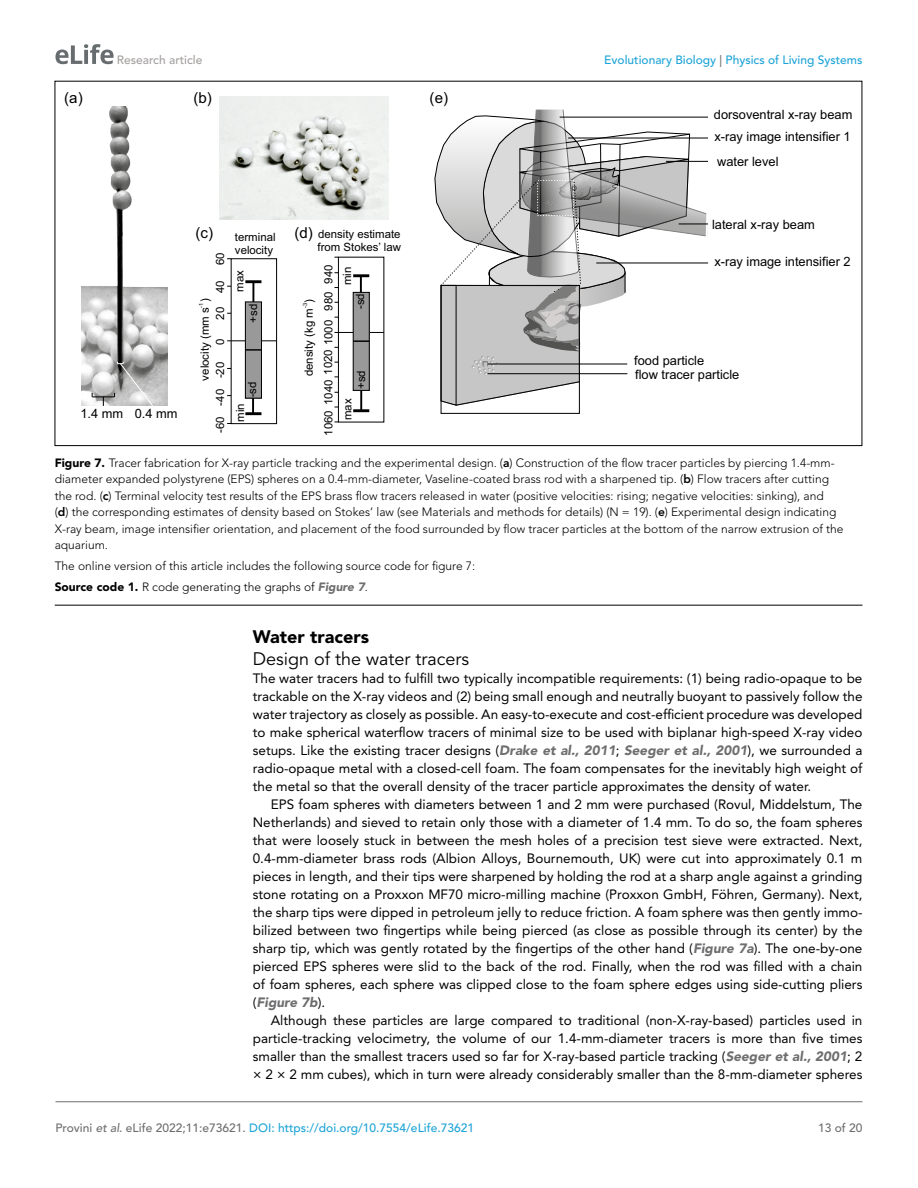
<style>
.page{position:relative;width:918px;height:1188px;background:#fff}
.page>*{position:absolute;margin:0;border:0;box-sizing:border-box;transform-origin:0 0}
.t1{font:18px "Avenir LT Std";color:#000}
.t2{font:900 18px "Avenir LT Std";color:#000}
.t3{font:15px "Arial";color:#000}
.t4{font:13.5px/18px "Avenir LT Std";color:#000;text-align:justify}
.t5{font:12.9px/14.7px "Arial";color:#000}
.t6{font:300 12px/16.5px "Avenir LT Std";color:#000}
.t7{font:500 12px "Avenir LT Std";color:#1ea4d7}
.t8{font:500 12px "Avenir LT Std";color:#a3a09f}
.t9{font:500 12px "Avenir LT Std";color:#6e6e70}
.t10{font:11.4px/12.8px "Arial";color:#000}
.t11{font:5.7px "Arial";color:#000}
.s1{color:#6e6e70}
.s2{font-weight:900}
.s3{font-weight:800}
.s4{font-weight:900;font-style:italic;color:#6e6e70}
.s5{font-style:italic;color:#6e6e70}
</style>
<div class="page">
<svg style="left:55px;top:44px;width:59px;height:20px"></svg>
<hr style="left:56px;top:1101px;width:806px;height:1px;background:#6e6e70">
<hr style="left:55px;top:605px;width:807px;height:1px;background:#000">
<img style="left:219px;top:97px;width:170px;height:122px">
<img style="left:81px;top:107px;width:87px;height:299px">
<svg style="left:92px;top:362px;width:61px;height:44px"></svg>
<svg style="left:434px;top:109px;width:275px;height:297px"></svg>
<hr style="left:666px;top:161px;width:42px;height:1px;background:#000">
<hr style="left:568px;top:138px;width:140px;height:1px;background:#000">
<hr style="left:596px;top:263px;width:112px;height:1px;background:#000">
<hr style="left:488px;top:364px;width:139px;height:1px;background:#000">
<hr style="left:487px;top:373px;width:140px;height:1px;background:#000">
<hr style="left:231px;top:341px;width:46px;height:1px;background:#000">
<hr style="left:338px;top:332px;width:46px;height:1px;background:#000">
<div style="left:338px;top:257px;width:46px;height:165px;border:1px solid #000"></div>
<div style="left:231px;top:258px;width:46px;height:166px;border:1px solid #000"></div>
<div style="left:245px;top:302px;width:16px;height:96px;background:#999"></div>
<div style="left:245px;top:302px;width:17px;height:96px;border:1px solid #000"></div>
<svg style="left:245px;top:349px;width:16px;height:2px"></svg>
<hr style="left:245px;top:280px;width:16px;height:3px;background:#000">
<hr style="left:245px;top:412px;width:16px;height:3px;background:#000">
<hr style="left:252px;top:282px;width:2px;height:20px;background:#000">
<svg style="left:252px;top:398px;width:2px;height:14px"></svg>
<div style="left:353px;top:292px;width:16px;height:98px;background:#999"></div>
<div style="left:353px;top:292px;width:17px;height:99px;border:1px solid #000"></div>
<svg style="left:353px;top:340px;width:16px;height:2px"></svg>
<hr style="left:353px;top:409px;width:16px;height:3px;background:#000">
<hr style="left:353px;top:274px;width:16px;height:3px;background:#000">
<hr style="left:360px;top:390px;width:2px;height:21px;background:#000">
<svg style="left:360px;top:277px;width:2px;height:15px"></svg>
<p class="t8" style="left:117px;top:53px;width:87px">Research article</p>
<p class="t7" style="left:604px;top:53px;width:260px">Evolutionary Biology <span class="s1">|</span> Physics of Living Systems</p>
<p class="t3" style="left:64px;top:88px;width:20px">(a)</p>
<p class="t3" style="left:193px;top:88px;width:20px">(b)</p>
<p class="t3" style="left:430px;top:88px;width:20px">(e)</p>
<p class="t5" style="left:80px;top:406px;width:99px">1.4 mm 0.4 mm</p>
<p class="t3" style="left:196px;top:222px;width:19px">(c)</p>
<p class="t3" style="left:295px;top:222px;width:20px">(d)</p>
<p class="t10" style="left:318px;top:228px;width:85px">density estimate from Stokes’ law</p>
<p class="t10" style="left:235px;top:230px;width:42px">terminal velocity</p>
<p class="t10" style="left:214px;top:265px;width:14px;rotate:-90deg">60</p>
<p class="t10" style="left:322px;top:284px;width:21px;rotate:-90deg">940</p>
<p class="t10" style="left:322px;top:405px;width:115px;rotate:-90deg">1040 1020 1000 980</p>
<p class="t10" style="left:322px;top:436px;width:27px;rotate:-90deg">1060</p>
<p class="t10" style="left:233px;top:292px;width:23px;rotate:-90deg">max</p>
<p class="t10" style="left:341px;top:285px;width:20px;rotate:-90deg">min</p>
<p class="t10" style="left:214px;top:320px;width:41px;rotate:-90deg">20 40</p>
<p class="t10" style="left:354px;top:309px;width:17px;rotate:-90deg">-sd</p>
<p class="t10" style="left:197px;top:406px;width:108px;line-height:15.3px;text-indent:25px;rotate:-90deg">velocity (mm s ) -40 -20</p>
<p class="t10" style="left:303px;top:376px;width:78px;rotate:-90deg">density (kg m )</p>
<p class="t11" style="left:197px;top:308px;width:7px;rotate:-90deg">-1</p>
<p class="t11" style="left:301px;top:308px;width:7px;rotate:-90deg">-3</p>
<p class="t10" style="left:247px;top:323px;width:20px;rotate:-90deg">+sd</p>
<p class="t10" style="left:214px;top:345px;width:8px;rotate:-90deg">0</p>
<p class="t10" style="left:355px;top:389px;width:20px;rotate:-90deg">+sd</p>
<p class="t10" style="left:246px;top:397px;width:17px;rotate:-90deg">-sd</p>
<p class="t10" style="left:341px;top:420px;width:23px;rotate:-90deg">max</p>
<p class="t10" style="left:234px;top:422px;width:20px;rotate:-90deg">min</p>
<p class="t10" style="left:214px;top:433px;width:18px;rotate:-90deg">-60</p>
<p class="t5" style="left:714px;top:107px;width:140px">dorsoventral x-ray beam</p>
<p class="t5" style="left:714px;top:129px;width:138px">x-ray image intensifier 1</p>
<p class="t5" style="left:717px;top:154px;width:63px">water level</p>
<p class="t5" style="left:712px;top:217px;width:104px">lateral x-ray beam</p>
<p class="t5" style="left:714px;top:254px;width:138px">x-ray image intensifier 2</p>
<p class="t5" style="left:634px;top:353px;width:107px">food particle<br>flow tracer particle</p>
<p class="t6" style="left:55px;top:454px;width:790px"><span class="s2">Figure 7.</span> Tracer fabrication for X-ray particle tracking and the experimental design. (<span class="s3">a</span>) Construction of the flow tracer particles by piercing 1.4-mm&shy;diameter expanded polystyrene (EPS) spheres on a 0.4-mm-diameter, Vaseline-coated brass rod with a sharpened tip. (<span class="s3">b</span>) Flow tracers after cutting the rod. (<span class="s3">c</span>) Terminal velocity test results of the EPS brass flow tracers released in water (positive velocities: rising; negative velocities: sinking), and<br>(<span class="s3">d</span>) the corresponding estimates of density based on Stokes’ law (see Materials and methods for details) (N = 19). (<span class="s3">e</span>) Experimental design indicating X-ray beam, image intensifier orientation, and placement of the food surrounded by flow tracer particles at the bottom of the narrow extrusion of the aquarium.</p>
<p class="t6" style="left:55px;top:556px;width:422px;line-height:21px">The online version of this article includes the following source code for figure 7:<br><span class="s2">Source code 1.</span> R code generating the graphs of <span class="s4">Figure 7</span>.</p>
<h1 class="t2" style="left:253px;top:626px;width:118px">Water tracers</h1>
<h1 class="t1" style="left:253px;top:649px;width:218px">Design of the water tracers</h1>
<p class="t4" style="left:253px;top:670px;width:611px">The water tracers had to fulfill two typically incompatible requirements: (1) being radio-opaque to be trackable on the X-ray videos and (2) being small enough and neutrally buoyant to passively follow the water trajectory as closely as possible. An easy-to-execute and cost-efficient procedure was developed to make spherical waterflow tracers of minimal size to be used with biplanar high-speed X-ray video setups. Like the existing tracer designs (<span class="s4">Drake et al., 2011</span>; <span class="s4">Seeger et al., 2001</span>), we surrounded a radio-opaque metal with a closed-cell foam. The foam compensates for the inevitably high weight of the metal so that the overall density of the tracer particle approximates the density of water.</p>
<p class="t4" style="left:253px;top:796px;width:611px;text-indent:18px">EPS foam spheres with diameters between 1 and 2 mm were purchased (Rovul, Middelstum, The Netherlands) and sieved to retain only those with a diameter of 1.4 mm. To do so, the foam spheres that were loosely stuck in between the mesh holes of a precision test sieve were extracted. Next, 0.4-mm-diameter brass rods (Albion Alloys, Bournemouth, UK) were cut into approximately 0.1 m pieces in length, and their tips were sharpened by holding the rod at a sharp angle against a grinding stone rotating on a Proxxon MF70 micro-milling machine (Proxxon GmbH, Föhren, Germany). Next, the sharp tips were dipped in petroleum jelly to reduce friction. A foam sphere was then gently immo&shy;bilized between two fingertips while being pierced (as close as possible through its center) by the sharp tip, which was gently rotated by the fingertips of the other hand (<span class="s4">Figure 7a</span>). The one-by-one pierced EPS spheres were slid to the back of the rod. Finally, when the rod was filled with a chain of foam spheres, each sphere was clipped close to the foam sphere edges using side-cutting pliers (<span class="s4">Figure 7b</span>).</p>
<p class="t4" style="left:253px;top:1012px;width:611px;text-indent:18px">Although these particles are large compared to traditional (non-X-ray-based) particles used in particle-tracking velocimetry, the volume of our 1.4-mm-diameter tracers is more than five times smaller than the smallest tracers used so far for X-ray-based particle tracking (<span class="s4">Seeger et al., 2001</span>; 2 × 2 × 2 mm cubes), which in turn were already considerably smaller than the 8-mm-diameter spheres</p>
<p class="t7" style="left:56px;top:1121px;width:420px"><span class="s1">Provini</span> <span class="s5">et al</span><span class="s1">. eLife 2022;11:e73621.</span> DOI: https://doi.org/10.7554/eLife.73621</p>
<p class="t9" style="left:818px;top:1121px;width:46px">13 of 20</p>
</div>
